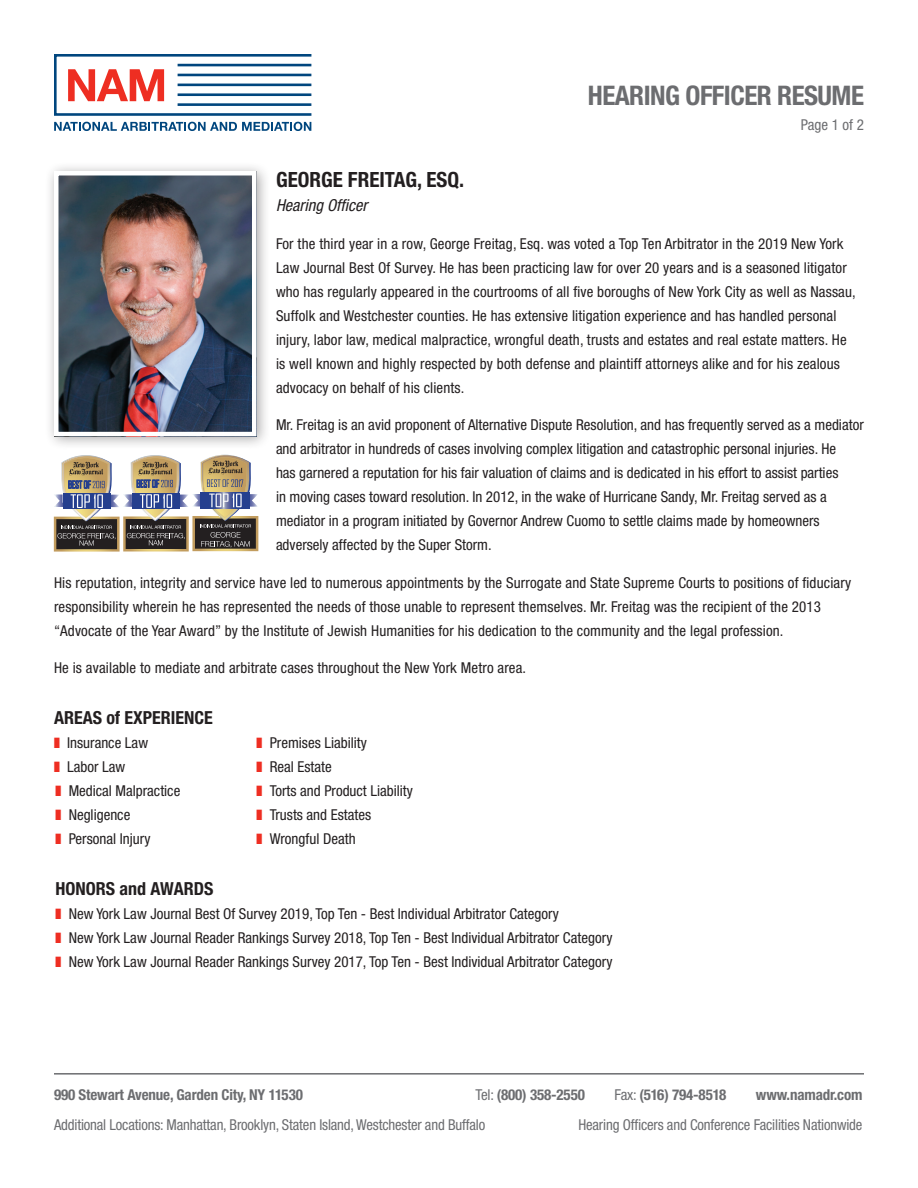
<style>
.page{position:relative;width:918px;height:1188px;background:#fff}
.page>*{position:absolute;margin:0;border:0;box-sizing:border-box;transform-origin:0 0}
.t1{font:700 condensed 27px "Helvetica Neue LT Std";letter-spacing:-.02em;color:#6c6d70}
.t2{font:700 condensed 21px "Helvetica Neue LT Std";color:#231f20}
.t3{font:700 condensed 18px "Helvetica Neue LT";color:#231f20}
.t4{font:700 condensed 18px "Helvetica Neue LT Std";color:#231f20}
.t5{font:italic condensed 16.5px "Helvetica Neue LT Std";color:#231f20}
.t6{font:condensed 15px/24px "Helvetica Neue LT Std";letter-spacing:.01em;color:#231f20}
.t7{font:condensed 15px "Helvetica Neue LT Std";letter-spacing:-.01em;color:#6c6d70}
.t8{font:700 condensed 15px "Helvetica Neue LT Std";letter-spacing:-.01em;color:#6c6d70}
.s1{color:#ee2e22}
.s2{font-weight:400}
</style>
<div class="page">
<svg style="left:54px;top:54px;width:257px;height:77px"></svg>
<hr style="left:54px;top:1073px;width:810px;height:2px;background:#6c6d70">
<div style="left:44px;top:161px;width:227px;height:290px;background:#231f20;opacity:.4"></div>
<img style="left:59px;top:176px;width:192px;height:255px">
<div style="left:54px;top:171px;width:202px;height:265px;border:4px solid #fff"></div>
<svg style="left:54px;top:454px;width:204px;height:98px"></svg>
<h1 class="t1" style="left:588px;top:79px;width:278px">HEARING OFFICER RESUME</h1>
<p class="t7" style="left:801px;top:116px;width:65px">Page 1 of 2</p>
<h2 class="t2" style="left:276px;top:167px;width:190px">GEORGE FREITAG, ESQ.</h2>
<p class="t5" style="left:276px;top:196px;width:93px">Hearing Officer</p>
<p class="t6" style="left:276px;top:232px;width:581px">For the third year in a row, George Freitag, Esq. was voted a Top Ten Arbitrator in the 2019 New York Law Journal Best Of Survey. He has been practicing law for over 20 years and is a seasoned litigator who has regularly appeared in the courtrooms of all five boroughs of New York City as well as Nassau, Suffolk and Westchester counties. He has extensive litigation experience and has handled personal injury, labor law, medical malpractice, wrongful death, trusts and estates and real estate matters. He is well known and highly respected by both defense and plaintiff attorneys alike and for his zealous advocacy on behalf of his clients.</p>
<p class="t6" style="left:276px;top:413px;width:589px">Mr. Freitag is an avid proponent of Alternative Dispute Resolution, and has frequently served as a mediator and arbitrator in hundreds of cases involving complex litigation and catastrophic personal injuries. He<br>has garnered a reputation for his fair valuation of claims and is dedicated in his effort to assist parties<br>in moving cases toward resolution. In 2012, in the wake of Hurricane Sandy, Mr. Freitag served as a mediator in a program initiated by Governor Andrew Cuomo to settle claims made by homeowners adversely affected by the Super Storm.</p>
<p class="t6" style="left:54px;top:571px;width:799px">His reputation, integrity and service have led to numerous appointments by the Surrogate and State Supreme Courts to positions of fiduciary responsibility wherein he has represented the needs of those unable to represent themselves. Mr. Freitag was the recipient of the 2013 “Advocate of the Year Award” by the Institute of Jewish Humanities for his dedication to the community and the legal profession.</p>
<p class="t6" style="left:54px;top:656px;width:474px">He is available to mediate and arbitrate cases throughout the New York Metro area.</p>
<p class="t3" style="left:54px;top:707px;width:160px">AREAS of EXPERIENCE</p>
<p class="t6" style="left:54px;top:731px;width:96px"><span class="s1">■</span> Insurance Law</p>
<p class="t6" style="left:54px;top:755px;width:73px"><span class="s1">■</span> Labor Law</p>
<p class="t6" style="left:56px;top:779px;width:126px"><span class="s1">■</span> Medical Malpractice</p>
<p class="t6" style="left:56px;top:803px;width:76px"><span class="s1">■</span> Negligence</p>
<p class="t6" style="left:56px;top:827px;width:97px"><span class="s1">■</span> Personal Injury</p>
<p class="t4" style="left:56px;top:878px;width:159px">HONORS and AWARDS</p>
<p class="t6" style="left:56px;top:902px;width:505px"><span class="s1">■</span> New York Law Journal Best Of Survey 2019, Top Ten - Best Individual Arbitrator Category</p>
<p class="t6" style="left:56px;top:926px;width:559px"><span class="s1">■</span> New York Law Journal Reader Rankings Survey 2018, Top Ten - Best Individual Arbitrator Category</p>
<p class="t6" style="left:56px;top:950px;width:559px"><span class="s1">■</span> New York Law Journal Reader Rankings Survey 2017, Top Ten - Best Individual Arbitrator Category</p>
<p class="t6" style="left:256px;top:731px;width:112px"><span class="s1">■</span> Premises Liability</p>
<p class="t6" style="left:256px;top:755px;width:77px"><span class="s1">■</span> Real Estate</p>
<p class="t6" style="left:256px;top:779px;width:158px"><span class="s1">■</span> Torts and Product Liability</p>
<p class="t6" style="left:256px;top:803px;width:116px"><span class="s1">■</span> Trusts and Estates</p>
<p class="t6" style="left:256px;top:827px;width:101px"><span class="s1">■</span> Wrongful Death</p>
<p class="t8" style="left:54px;top:1086px;width:250px">990 Stewart Avenue, Garden City, NY 11530</p>
<p class="t8" style="left:475px;top:1086px;width:111px"><span class="s2">Tel:</span> (800) 358-2550</p>
<p class="t8" style="left:614px;top:1086px;width:113px"><span class="s2">Fax:</span> (516) 794-8518</p>
<p class="t8" style="left:756px;top:1086px;width:108px">www.namadr.com</p>
<p class="t7" style="left:54px;top:1116px;width:433px">Additional Locations: Manhattan, Brooklyn, Staten Island, Westchester and Buffalo</p>
<p class="t7" style="left:578px;top:1116px;width:286px">Hearing Officers and Conference Facilities Nationwide</p>
</div>
